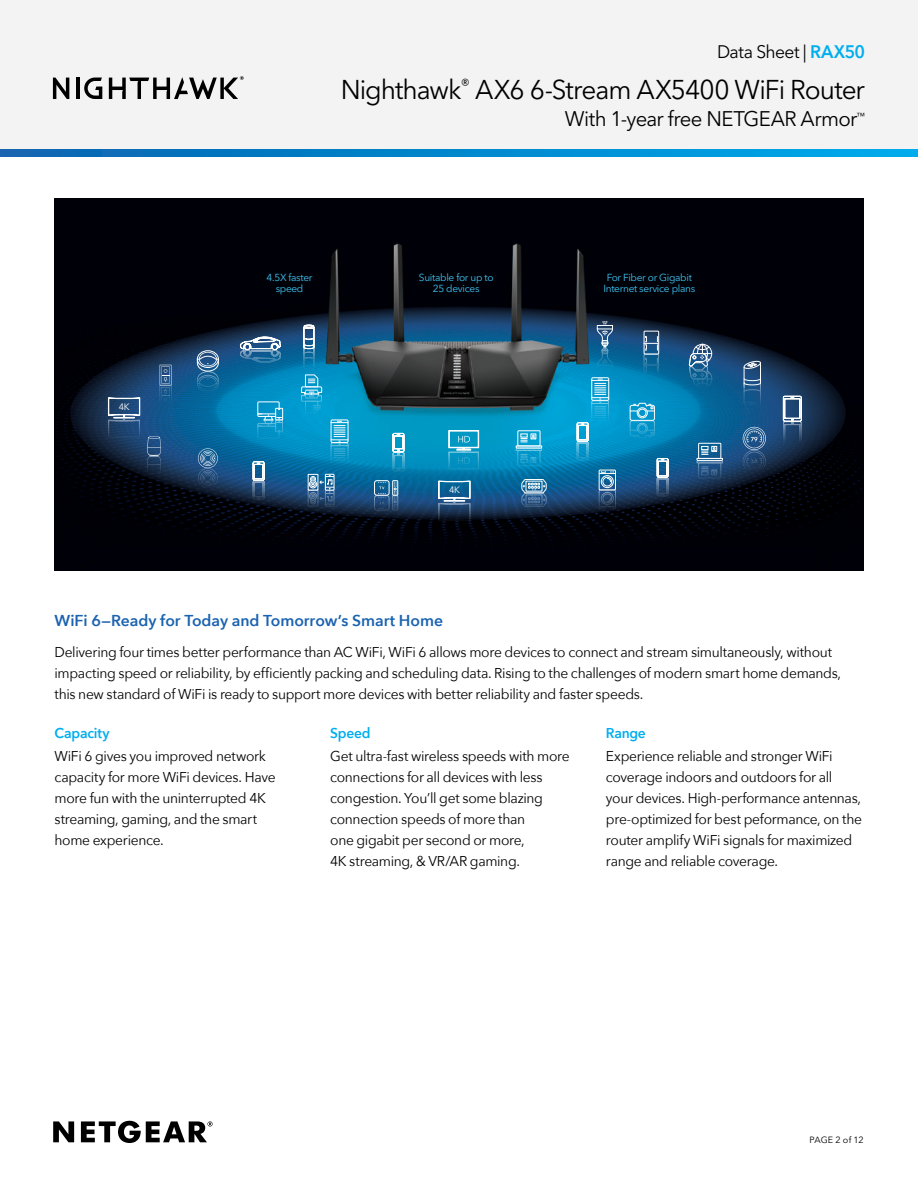
<style>
.page{position:relative;width:918px;height:1188px;background:#fff}
.page>*{position:absolute;margin:0;border:0;box-sizing:border-box;transform-origin:0 0}
.t1{font:27px "Avenir Next LT Pro";letter-spacing:-.035em;color:#000001}
.t2{font:21px "Avenir Next LT Pro";letter-spacing:-.03em;color:#000001}
.t3{font:18px "Avenir Next LT Pro";letter-spacing:-.03em;color:#000001}
.Sub_Heads_Blue{font:600 15.75px "Avenir Next";color:#1b63b0}
.Body_Copy{font:14.25px/21px "Avenir Next";letter-spacing:-.025em;color:#000001}
.Body_Copy-2{font:600 14.25px "Avenir Next";letter-spacing:-.015em;color:#00aeef}
.t4{font:10.2px/11.1px "Avenir Next LT Pro";letter-spacing:-.03em;color:#40c7f4;text-align:center}
.t5{font:9.15px "Avenir Next LT Pro";color:#fff}
.t6{font:9px "Avenir Next LT Pro";letter-spacing:.005em;color:#000001}
.t7{font:8.7px "Avenir Next LT Pro";color:#000001}
.s1{font-weight:600;color:#00aeef}
</style>
<div class="page">
<div style="left:0;top:0;width:918px;height:156px;background:#f3f3f3"></div>
<svg style="left:53px;top:1121px;width:160px;height:22px"></svg>
<svg style="left:53px;top:78px;width:16px;height:21px"></svg>
<hr style="left:76px;top:78px;width:3px;height:21px;background:#000001">
<svg style="left:84px;top:78px;width:18px;height:21px"></svg>
<svg style="left:109px;top:76px;width:135px;height:23px"></svg>
<svg style="left:0;top:149px;width:918px;height:8px;background:#0287cd"></svg>
<img style="left:54px;top:198px;width:810px;height:372px">
<svg style="left:54px;top:486px;width:810px;height:70px;background:#040c19"></svg>
<div style="left:94px;top:548px;width:721px;height:22px;background:#000008"></div>
<svg style="left:783px;top:396px;width:19px;height:51px"></svg>
<div style="left:599px;top:490px;width:17px;height:20px;border:1px solid #fff"></div>
<div style="left:601px;top:492px;width:13px;height:13px;border:1px solid #fff;border-radius:50%"></div>
<div style="left:603px;top:494px;width:9px;height:9px;border:1px solid #fff;border-radius:50%"></div>
<svg style="left:599px;top:498px;width:16px;height:12px"></svg>
<div style="left:599px;top:470px;width:17px;height:20px;border:1px solid #fff"></div>
<div style="left:601px;top:475px;width:13px;height:13px;border:1px solid #fff;border-radius:50%"></div>
<div style="left:603px;top:477px;width:9px;height:9px;border:1px solid #fff;border-radius:50%"></div>
<svg style="left:599px;top:471px;width:16px;height:11px"></svg>
<svg style="left:689px;top:344px;width:23px;height:45px"></svg>
<svg style="left:308px;top:474px;width:26px;height:33px"></svg>
<div style="left:374px;top:495px;width:15px;height:15px;border:1px solid #fff;border-radius:2px"></div>
<div style="left:392px;top:495px;width:6px;height:15px;border:1px solid #fff"></div>
<div style="left:374px;top:480px;width:15px;height:15px;border:1px solid #fff;border-radius:2px"></div>
<svg style="left:378px;top:482px;width:8px;height:27px"></svg>
<div style="left:392px;top:480px;width:6px;height:15px;border:1px solid #fff"></div>
<svg style="left:394px;top:482px;width:3px;height:27px"></svg>
<svg style="left:521px;top:479px;width:26px;height:28px"></svg>
<div style="left:275px;top:420px;width:8px;height:12px;border:1px solid #fff"></div>
<div style="left:275px;top:408px;width:8px;height:12px;border:1px solid #fff"></div>
<svg style="left:257px;top:401px;width:25px;height:37px"></svg>
<div style="left:331px;top:443px;width:17px;height:23px;border:1px solid #fff"></div>
<div style="left:331px;top:420px;width:17px;height:23px;border:1px solid #fff"></div>
<svg style="left:331px;top:421px;width:17px;height:44px"></svg>
<div style="left:591px;top:377px;width:18px;height:24px;border:1px solid #fff"></div>
<svg style="left:516px;top:430px;width:26px;height:36px"></svg>
<svg style="left:696px;top:443px;width:27px;height:35px"></svg>
<div style="left:630px;top:421px;width:25px;height:15px;border:1px solid #fff;border-radius:2px"></div>
<div style="left:637px;top:423px;width:11px;height:11px;border:1px solid #fff;border-radius:50%"></div>
<svg style="left:630px;top:430px;width:24px;height:8px"></svg>
<div style="left:638px;top:424px;width:8px;height:8px;border:1px solid #fff;border-radius:50%"></div>
<div style="left:630px;top:405px;width:25px;height:16px;border:1px solid #fff;border-radius:2px"></div>
<div style="left:637px;top:408px;width:11px;height:10px;border:1px solid #fff;border-radius:50%"></div>
<svg style="left:630px;top:403px;width:24px;height:9px"></svg>
<div style="left:638px;top:409px;width:8px;height:8px;border:1px solid #fff;border-radius:50%"></div>
<svg style="left:657px;top:458px;width:12px;height:38px"></svg>
<svg style="left:253px;top:461px;width:11px;height:38px"></svg>
<svg style="left:577px;top:379px;width:32px;height:81px;background:#23a8d6"></svg>
<svg style="left:393px;top:433px;width:11px;height:38px"></svg>
<div style="left:644px;top:354px;width:15px;height:24px;border:1px solid #fff"></div>
<svg style="left:644px;top:358px;width:15px;height:15px"></svg>
<div style="left:644px;top:331px;width:15px;height:23px;border:1px solid #fff"></div>
<svg style="left:644px;top:336px;width:15px;height:15px"></svg>
<svg style="left:449px;top:430px;width:30px;height:39px"></svg>
<svg style="left:743px;top:427px;width:23px;height:46px"></svg>
<svg style="left:301px;top:325px;width:21px;height:88px;background:#3494bf"></svg>
<svg style="left:743px;top:360px;width:18px;height:49px"></svg>
<svg style="left:198px;top:448px;width:20px;height:40px"></svg>
<svg style="left:597px;top:321px;width:16px;height:52px"></svg>
<svg style="left:240px;top:337px;width:41px;height:26px"></svg>
<div style="left:197px;top:375px;width:22px;height:17px;border:1px solid #fff;border-radius:50%"></div>
<div style="left:197px;top:350px;width:22px;height:18px;border:1px solid #fff;border-radius:50%"></div>
<svg style="left:197px;top:352px;width:22px;height:39px"></svg>
<svg style="left:438px;top:481px;width:32px;height:40px"></svg>
<svg style="left:108px;top:398px;width:32px;height:40px"></svg>
<svg style="left:160px;top:365px;width:11px;height:41px"></svg>
<svg style="left:147px;top:436px;width:14px;height:39px"></svg>
<p class="t3" style="left:717px;top:41px;width:150px">Data Sheet | <span class="s1">RAX50</span></p>
<p class="t5" style="left:119px;top:401px;width:12px">4K</p>
<h1 class="t1" style="left:341px;top:73px;width:526px">Nighthawk<sup>®</sup> AX6 6-Stream AX5400 WiFi Router</h1>
<h2 class="t2" style="left:565px;top:106px;width:294px">With 1-year free NETGEAR Armor</h2>
<p class="t7" style="left:857px;top:111px;width:10px">™</p>
<p class="t4" style="left:267px;top:272px;width:47px">4.5X faster speed</p>
<p class="t4" style="left:419px;top:272px;width:76px">Suitable for up to<br>25 devices</p>
<p class="t4" style="left:603px;top:272px;width:93px">For Fiber or Gigabit<br>Internet service plans</p>
<p class="t5" style="left:449px;top:484px;width:12px">4K</p>
<p class="Sub_Heads_Blue" style="left:55px;top:607px;width:390px">WiFi 6—Ready for Today and Tomorrow’s Smart Home</p>
<p class="Body_Copy" style="left:55px;top:641px;width:788px">Delivering four times better performance than AC WiFi, WiFi 6 allows more devices to connect and stream simultaneously, without impacting speed or reliability, by efficiently packing and scheduling data. Rising to the challenges of modern smart home demands, this new standard of WiFi is ready to support more devices with better reliability and faster speeds.</p>
<p class="Body_Copy-2" style="left:55px;top:721px;width:56px">Capacity</p>
<p class="Body_Copy" style="left:55px;top:744px;width:223px">WiFi 6 gives you improved network capacity for more WiFi devices. Have more fun with the uninterrupted 4K streaming, gaming, and the smart home experience.</p>
<p class="Body_Copy-2" style="left:330px;top:721px;width:42px">Speed</p>
<p class="Body_Copy" style="left:330px;top:744px;width:241px">Get ultra-fast wireless speeds with more connections for all devices with less congestion. You’ll get some blazing connection speeds of more than<br>one gigabit per second or more,<br>4K streaming, &amp; VR/AR gaming.</p>
<p class="Body_Copy-2" style="left:606px;top:721px;width:41px">Range</p>
<p class="Body_Copy" style="left:606px;top:744px;width:258px">Experience reliable and stronger WiFi coverage indoors and outdoors for all your devices. High-performance antennas, pre-optimized for best peformance, on the router amplify WiFi signals for maximized range and reliable coverage.</p>
<p class="t6" style="left:809px;top:1134px;width:56px">PAGE 2 of 12</p>
</div>
